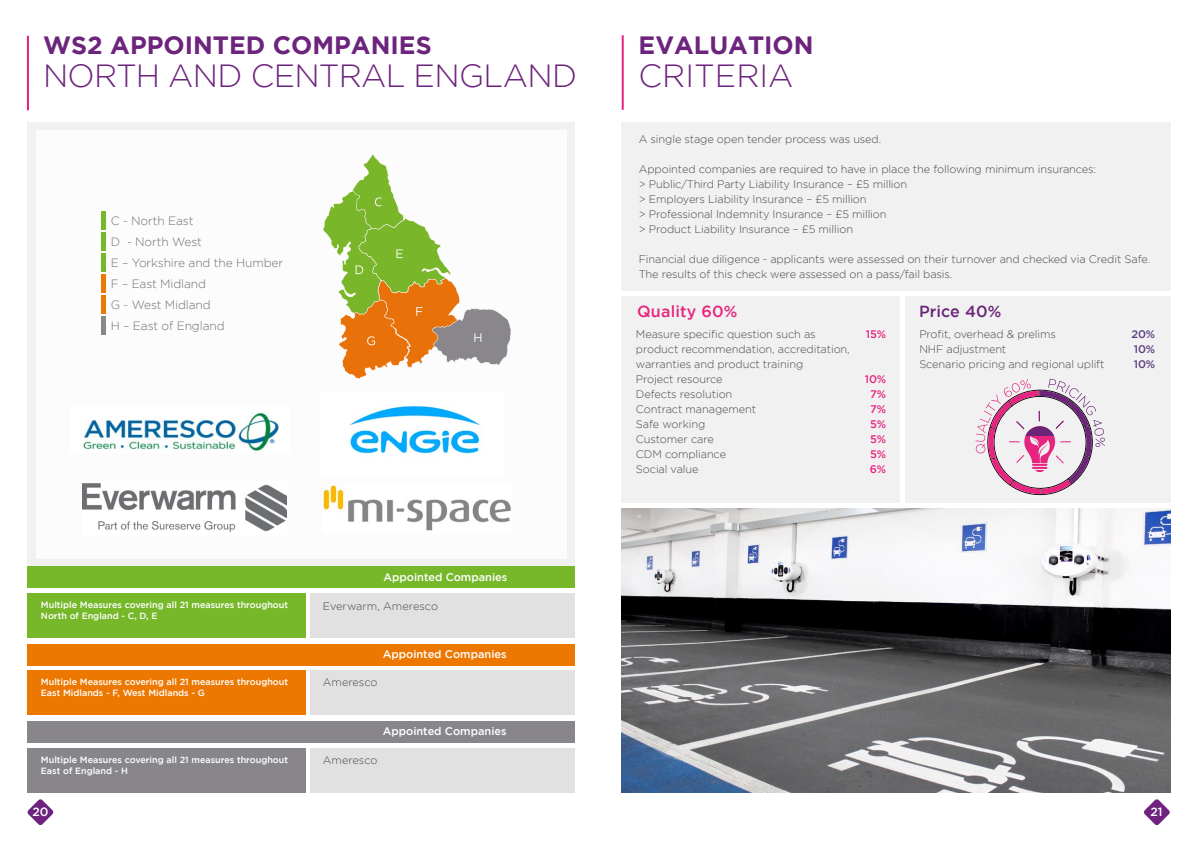
<style>
.page{position:relative;width:1191px;height:842px;background:#fff}
.page>*{position:absolute;margin:0;border:0;box-sizing:border-box;transform-origin:0 0}
.t1{font:300 32px "Gotham";letter-spacing:-.02em;color:#6d247c}
.t2{font:300 32px "Gotham";color:#6d247c}
.t3{font:700 25px "Gotham";color:#6d247c}
.t4{font:500 16px "Gotham";letter-spacing:.01em;color:#e72480}
.t5{font:500 16px "Gotham";letter-spacing:.005em;color:#6b2478}
.t6{font:300 12px/21px "Gotham";letter-spacing:-.01em;color:#71706f}
.t7{font:500 12px "Gotham";color:#fff}
.t8{font:300 11px/15px "Gotham";letter-spacing:-.01em;color:#46494c}
.t9{font:500 11px "Gotham";color:#fff}
.t10{font:500 11px/15px "Gotham";color:#e72480;text-align:center}
.t11{font:500 11px/15px "Gotham";color:#5b3d82;text-align:justify}
.t12{font:500 9px/11px "Gotham";color:#fff}
</style>
<div class="page">
<hr style="left:621px;top:35px;width:2px;height:75px;background:#e61e80">
<hr style="left:27px;top:36px;width:2px;height:74px;background:#e61e80">
<div style="left:28px;top:122px;width:547px;height:444px;background:#efefef"></div>
<div style="left:36px;top:130px;width:530px;height:428px;background:#fefefe"></div>
<div style="left:621px;top:122px;width:549px;height:169px;background:#efefef"></div>
<div style="left:621px;top:296px;width:279px;height:206px;background:#efefef"></div>
<div style="left:904px;top:296px;width:266px;height:206px;background:#efefef"></div>
<img style="left:621px;top:509px;width:549px;height:283px">
<svg style="left:975px;top:379px;width:129px;height:117px"></svg>
<div style="left:310px;top:748px;width:265px;height:44px;background:#e1e1e1"></div>
<div style="left:310px;top:671px;width:265px;height:44px;background:#e1e1e1"></div>
<div style="left:28px;top:748px;width:278px;height:44px;background:#88868b"></div>
<div style="left:28px;top:671px;width:278px;height:44px;background:#ed7801"></div>
<div style="left:28px;top:566px;width:547px;height:22px;background:#76b82a"></div>
<div style="left:28px;top:644px;width:547px;height:21px;background:#ed7801"></div>
<div style="left:28px;top:721px;width:547px;height:22px;background:#88868b"></div>
<div style="left:310px;top:594px;width:265px;height:44px;background:#e1e1e1"></div>
<div style="left:28px;top:594px;width:278px;height:44px;background:#76b82a"></div>
<hr style="left:102px;top:233px;width:4px;height:18px;background:#76b82a">
<hr style="left:102px;top:211px;width:4px;height:18px;background:#76b82a">
<hr style="left:102px;top:253px;width:4px;height:19px;background:#76b82a">
<hr style="left:102px;top:274px;width:4px;height:19px;background:#ed7801">
<hr style="left:102px;top:295px;width:4px;height:18px;background:#ed7801">
<hr style="left:102px;top:316px;width:4px;height:19px;background:#8a878c">
<svg style="left:323px;top:154px;width:188px;height:225px"></svg>
<img style="left:83px;top:412px;width:196px;height:40px">
<img style="left:349px;top:405px;width:131px;height:49px">
<img style="left:83px;top:483px;width:203px;height:50px">
<img style="left:323px;top:485px;width:188px;height:46px">
<svg style="left:1144px;top:799px;width:26px;height:26px"></svg>
<svg style="left:27px;top:799px;width:27px;height:26px"></svg>
<h2 class="t3" style="left:43px;top:30px;width:390px">WS2 APPOINTED COMPANIES</h2>
<h1 class="t1" style="left:43px;top:58px;width:535px">NORTH AND CENTRAL ENGLAND</h1>
<p class="t6" style="left:111px;top:210px;width:174px">C - North East<br>D - North West<br>E – Yorkshire and the Humber<br>F – East Midland<br>G - West Midland<br>H – East of England</p>
<p class="t9" style="left:383px;top:570px;width:125px">Appointed Companies</p>
<p class="t12" style="left:41px;top:599px;width:249px">Multiple Measures covering all 21 measures throughout<br>North of England - C, D, E</p>
<p class="t8" style="left:323px;top:598px;width:117px">Everwarm, Ameresco</p>
<p class="t12" style="left:41px;top:676px;width:249px">Multiple Measures covering all 21 measures throughout<br>East Midlands - F, West Midlands - G</p>
<p class="t12" style="left:41px;top:754px;width:249px">Multiple Measures covering all 21 measures throughout<br>East of England - H</p>
<p class="t9" style="left:383px;top:648px;width:125px">Appointed Companies</p>
<p class="t8" style="left:323px;top:675px;width:56px">Ameresco</p>
<p class="t9" style="left:383px;top:725px;width:125px">Appointed Companies</p>
<p class="t8" style="left:323px;top:752px;width:56px">Ameresco</p>
<h2 class="t3" style="left:638px;top:30px;width:176px">EVALUATION</h2>
<h1 class="t2" style="left:638px;top:58px;width:156px">CRITERIA</h1>
<p class="t8" style="left:639px;top:131px;width:244px">A single stage open tender process was used.</p>
<p class="t8" style="left:639px;top:161px;width:459px">Appointed companies are required to have in place the following minimum insurances: &gt; Public/Third Party Liability Insurance – £5 million<br>&gt; Employers Liability Insurance – £5 million<br>&gt; Professional Indemnity Insurance – £5 million<br>&gt; Product Liability Insurance – £5 million</p>
<p class="t8" style="left:639px;top:251px;width:513px">Financial due diligence - applicants were assessed on their turnover and checked via Credit Safe.<br>The results of this check were assessed on a pass/fail basis.</p>
<h3 class="t4" style="left:637px;top:302px;width:102px">Quality 60%</h3>
<h3 class="t5" style="left:919px;top:302px;width:84px">Price 40%</h3>
<p class="t8" style="left:636px;top:326px;width:215px">Measure specific question such as product recommendation, accreditation, warranties and product training<br>Project resource<br>Defects resolution<br>Contract management<br>Safe working<br>Customer care<br>CDM compliance<br>Social value</p>
<p class="t8" style="left:919px;top:326px;width:187px">Profit, overhead &amp; prelims<br>NHF adjustment<br>Scenario pricing and regional uplift</p>
<p class="t10" style="left:866px;top:326px;width:22px">15%</p>
<p class="t10" style="left:864px;top:371px;width:23px">10%<br>7%<br>7%<br>5%<br>5%<br>5%<br>6%</p>
<p class="t11" style="left:1131px;top:326px;width:25px">20% 10% 10%</p>
<p class="t7" style="left:32px;top:805px;width:18px">20</p>
<p class="t7" style="left:1150px;top:805px;width:14px">21</p>
</div>
